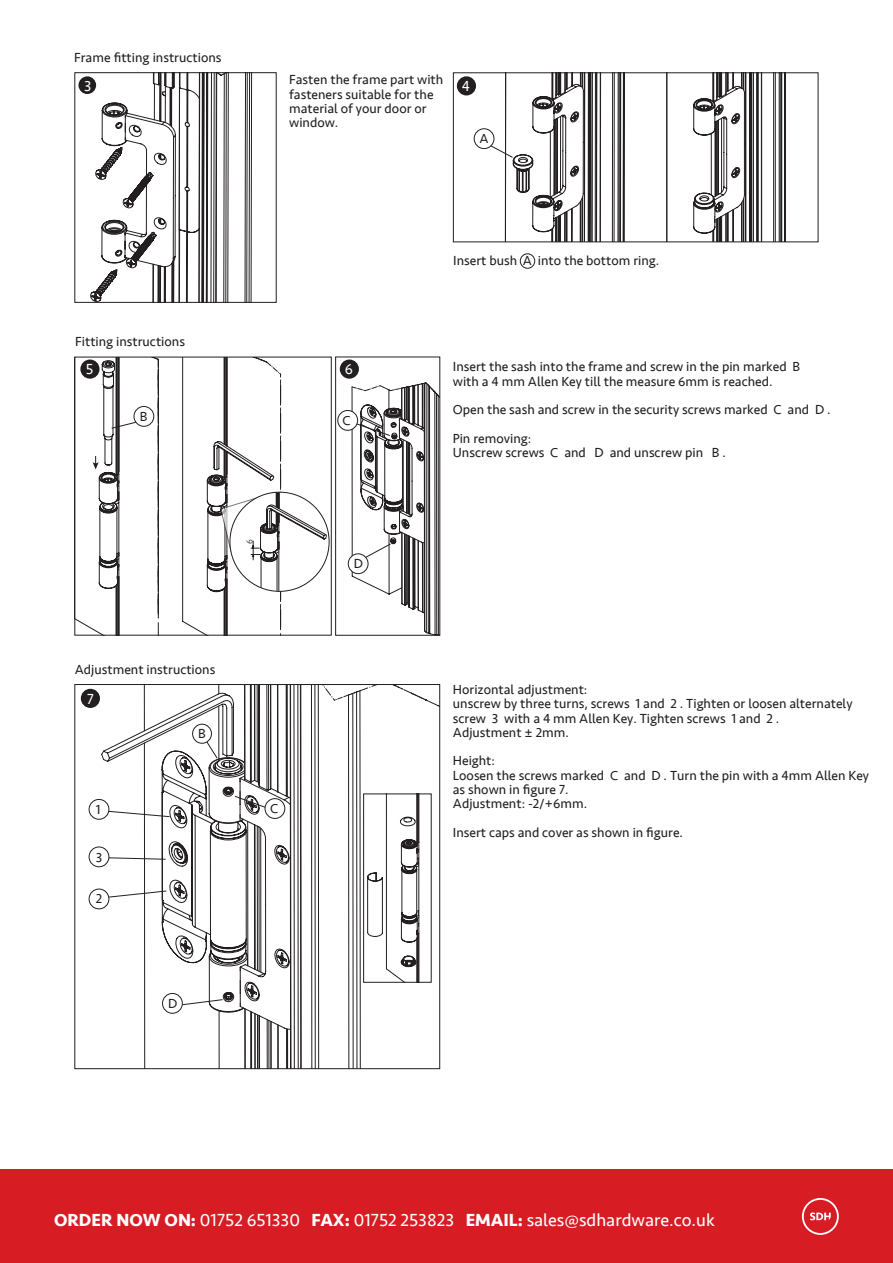
<style>
.page{position:relative;width:893px;height:1263px;background:#fff}
.page>*{position:absolute;margin:0;border:0;box-sizing:border-box;transform-origin:0 0}
.t1{font:18px "Seravek";color:#fff}
.t2{font:15px "Seravek";color:#fff}
.t3{font:13.5px/14.2px "Seravek";color:#231f20}
.t4{font:300 9px "Seravek";color:#231f20}
.s1{font-weight:700}
</style>
<div class="page">
<svg style="left:90px;top:74px;width:163px;height:227px"></svg>
<div style="left:74px;top:72px;width:203px;height:231px;border:1px solid #231f20"></div>
<svg style="left:666px;top:74px;width:120px;height:166px"></svg>
<div style="left:453px;top:72px;width:366px;height:170px;border:1px solid #231f20"></div>
<div style="left:335px;top:357px;width:105px;height:279px;border:1px solid #231f20"></div>
<svg style="left:291px;top:686px;width:147px;height:381px"></svg>
<svg style="left:144px;top:686px;width:147px;height:381px"></svg>
<div style="left:74px;top:684px;width:366px;height:385px;border:1px solid #231f20"></div>
<div style="left:364px;top:794px;width:67px;height:188px;background:#fff"></div>
<svg style="left:419px;top:988px;width:12px;height:1px"></svg>
<svg style="left:367px;top:795px;width:53px;height:186px"></svg>
<div style="left:363px;top:793px;width:69px;height:190px;border:1px solid #231f20"></div>
<svg style="left:182px;top:357px;width:145px;height:278px"></svg>
<div style="left:520px;top:253px;width:15px;height:16px;border:1px solid #231f20;border-radius:50%"></div>
<div style="left:458px;top:77px;width:17px;height:18px;background:#231f20;border-radius:50%"></div>
<div style="left:457px;top:76px;width:19px;height:19px;border:2px solid #231f20;border-radius:50%"></div>
<svg style="left:487px;top:73px;width:138px;height:169px"></svg>
<div style="left:474px;top:129px;width:20px;height:20px;background:#fff;border-radius:50%"></div>
<div style="left:474px;top:128px;width:20px;height:21px;border:1px solid #231f20;border-radius:50%"></div>
<div style="left:341px;top:360px;width:17px;height:18px;background:#231f20;border-radius:50%"></div>
<div style="left:340px;top:359px;width:19px;height:20px;border:2px solid #231f20;border-radius:50%"></div>
<svg style="left:75px;top:357px;width:84px;height:278px"></svg>
<div style="left:89px;top:889px;width:20px;height:20px;border:1px solid #231f20;border-radius:50%"></div>
<div style="left:89px;top:847px;width:20px;height:20px;border:1px solid #231f20;border-radius:50%"></div>
<div style="left:89px;top:799px;width:20px;height:20px;border:1px solid #231f20;border-radius:50%"></div>
<svg style="left:101px;top:693px;width:189px;height:320px"></svg>
<div style="left:193px;top:724px;width:18px;height:19px;background:#fff;border-radius:50%"></div>
<div style="left:192px;top:724px;width:20px;height:19px;border:1px solid #231f20;border-radius:50%"></div>
<div style="left:82px;top:689px;width:17px;height:18px;background:#231f20;border-radius:50%"></div>
<div style="left:81px;top:689px;width:19px;height:19px;border:2px solid #231f20;border-radius:50%"></div>
<div style="left:337px;top:410px;width:21px;height:21px;border:1px solid #231f20;border-radius:50%"></div>
<svg style="left:352px;top:383px;width:88px;height:252px"></svg>
<div style="left:348px;top:554px;width:20px;height:20px;background:#fff;border-radius:50%"></div>
<div style="left:348px;top:553px;width:20px;height:21px;border:1px solid #231f20;border-radius:50%"></div>
<div style="left:78px;top:76px;width:18px;height:18px;background:#231f20;border-radius:50%"></div>
<div style="left:0;top:1169px;width:893px;height:94px;background:#d81c23"></div>
<svg style="left:802px;top:1198px;width:37px;height:37px"></svg>
<p class="t3" style="left:74px;top:50px;width:149px">Frame fitting instructions</p>
<p class="t2" style="left:84px;top:74px;width:9px">3</p>
<p class="t3" style="left:289px;top:73px;width:156px">Fasten the frame part with fasteners suitable for the material of your door or window.</p>
<p class="t2" style="left:462px;top:75px;width:10px">4</p>
<p class="t3" style="left:480px;top:131px;width:11px">A</p>
<p class="t3" style="left:75px;top:335px;width:111px">Fitting instructions</p>
<p class="t2" style="left:86px;top:358px;width:9px">5</p>
<p class="t2" style="left:345px;top:358px;width:10px">6</p>
<p class="t3" style="left:140px;top:409px;width:9px">B</p>
<p class="t4" style="left:244px;top:544px;width:6px;rotate:-90deg">6</p>
<p class="t3" style="left:75px;top:662px;width:142px">Adjustment instructions</p>
<p class="t2" style="left:87px;top:687px;width:8px">7</p>
<p class="t3" style="left:96px;top:802px;width:6px">1</p>
<p class="t3" style="left:96px;top:850px;width:8px">3</p>
<p class="t3" style="left:96px;top:891px;width:8px">2</p>
<p class="t3" style="left:198px;top:727px;width:9px">B</p>
<p class="t3" style="left:168px;top:996px;width:11px">D</p>
<p class="t3" style="left:270px;top:801px;width:10px">C</p>
<p class="t3" style="left:343px;top:413px;width:10px">C</p>
<p class="t3" style="left:354px;top:557px;width:11px">D</p>
<p class="t3" style="left:453px;top:253px;width:208px">Insert bush A into the bottom ring.</p>
<p class="t3" style="left:453px;top:360px;width:349px">Insert the sash into the frame and screw in the pin marked B with a 4 mm Allen Key till the measure 6mm is reached.</p>
<p class="t3" style="left:453px;top:395px;width:379px;line-height:28.5px">Open the sash and screw in the security screws marked C and D .<br>Pin removing:</p>
<p class="t3" style="left:453px;top:445px;width:275px">Unscrew screws C and D and unscrew pin B .</p>
<p class="t3" style="left:453px;top:682px;width:401px">Horizontal adjustment:<br>unscrew by three turns, screws 1 and 2 . Tighten or loosen alternately screw 3 with a 4 mm Allen Key. Tighten screws 1 and 2 .<br>Adjustment ± 2mm.</p>
<p class="t3" style="left:453px;top:754px;width:418px">Height:<br>Loosen the screws marked C and D . Turn the pin with a 4mm Allen Key as shown in figure 7.<br>Adjustment: -2/+6mm.</p>
<p class="t3" style="left:453px;top:825px;width:232px">Insert caps and cover as shown in figure.</p>
<h1 class="t1" style="left:54px;top:1206px;width:662px"><span class="s1">ORDER NOW ON:</span> 01752 651330 <span class="s1">FAX:</span> 01752 253823 <span class="s1">EMAIL:</span> sales@sdhardware.co.uk</h1>
</div>
